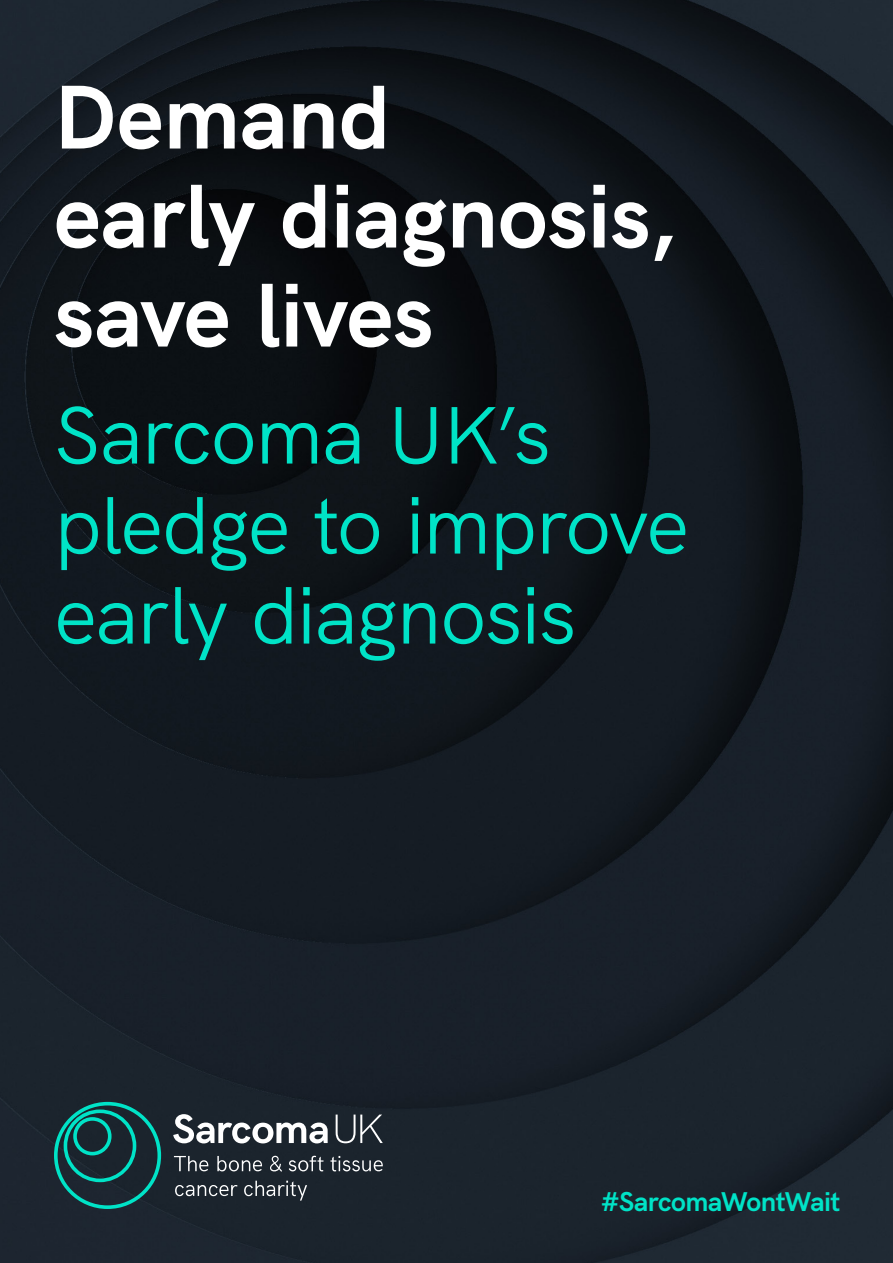
<style>
.page{position:relative;width:893px;height:1263px;background:#fff}
.page>*{position:absolute;margin:0;border:0;box-sizing:border-box;transform-origin:0 0}
.t1{font:700 90px/99px "HK Grotesk";letter-spacing:-.005em;color:#fff}
.t2{font:81px/90px "HK Grotesk";letter-spacing:-.025em;color:#00e3c7}
.t3{font:700 27px "HK Grotesk";letter-spacing:-.02em;color:#00e3c7}
</style>
<div class="page">
<img style="left:0;top:0;width:893px;height:1263px">
<svg style="left:54px;top:1102px;width:107px;height:107px"></svg>
<svg style="left:174px;top:1156px;width:34px;height:15px"></svg>
<svg style="left:217px;top:1156px;width:45px;height:15px"></svg>
<svg style="left:270px;top:1156px;width:12px;height:16px"></svg>
<svg style="left:289px;top:1156px;width:34px;height:15px"></svg>
<svg style="left:330px;top:1156px;width:53px;height:15px"></svg>
<svg style="left:175px;top:1185px;width:63px;height:11px"></svg>
<svg style="left:244px;top:1181px;width:63px;height:19px"></svg>
<svg style="left:173px;top:1114px;width:155px;height:29px"></svg>
<svg style="left:336px;top:1114px;width:47px;height:29px"></svg>
<p class="t1" style="left:54px;top:60px;width:624px">Demand<br>early diagnosis, save lives</p>
<p class="t2" style="left:54px;top:383px;width:637px">Sarcoma UK’s pledge to improve early diagnosis</p>
<p class="t3" style="left:601px;top:1180px;width:241px">#SarcomaWontWait</p>
</div>
